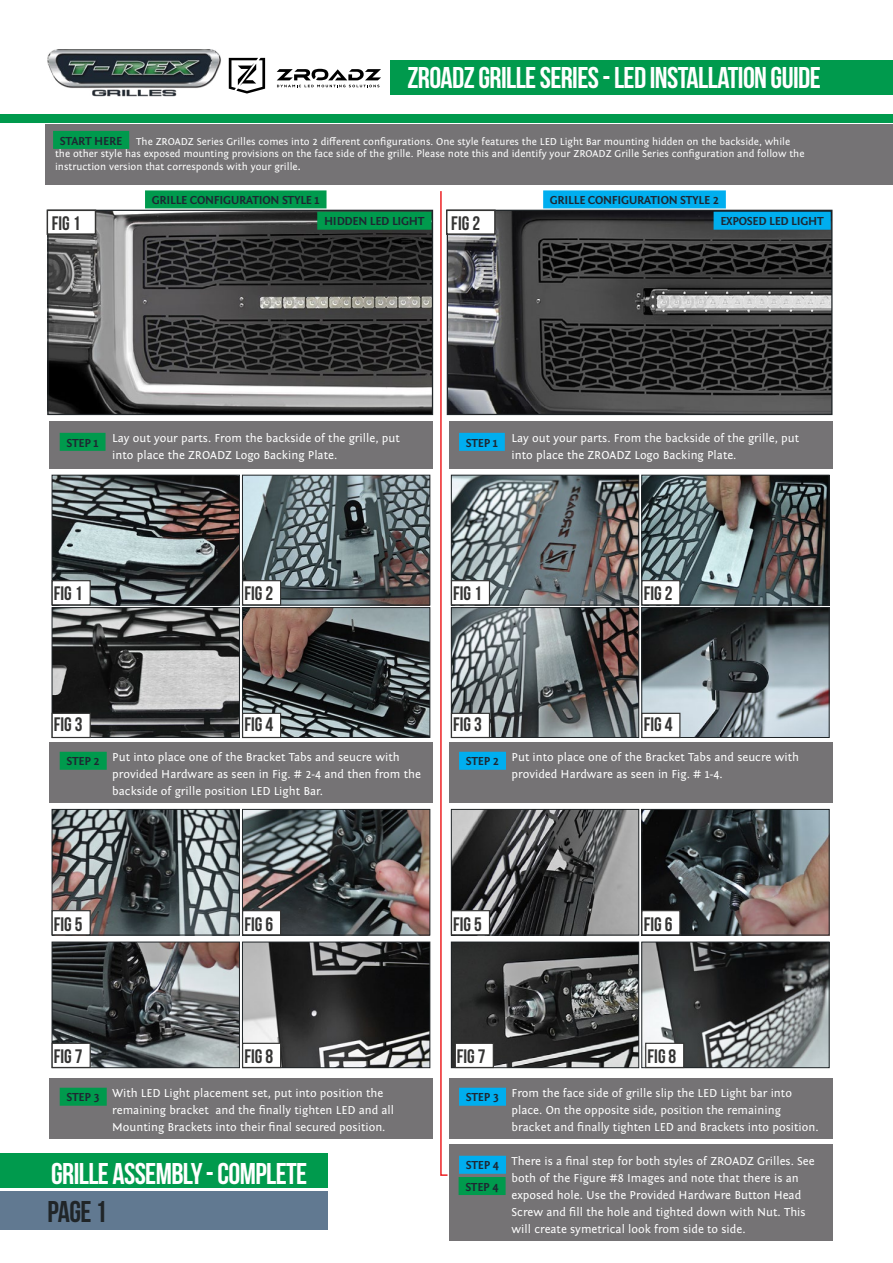
<style>
.page{position:relative;width:893px;height:1263px;background:#fff}
.page>*{position:absolute;margin:0;border:0;box-sizing:border-box;transform-origin:0 0}
.t1{font:30px "Bebas Neue";letter-spacing:-.02em;color:#fff}
.t2{font:30px "Bebas Neue";color:#202528}
.t3{font:19.5px "Bebas Neue";color:#343433}
.t4{font:12px/17px "Fontin Sans";color:#fff}
.t5{font:700 12px "Fontin Sans";letter-spacing:-.02em;color:#1e2732}
.t6{font:10.5px/12.8px "Fontin Sans";color:#fff}
.s1{font-weight:700}
</style>
<div class="page">
<div style="left:0;top:114px;width:893px;height:9px;background:#009a4d"></div>
<img style="left:49px;top:212px;width:382px;height:201px">
<div style="left:47px;top:210px;width:386px;height:205px;border:1px solid #202528"></div>
<img style="left:449px;top:212px;width:381px;height:201px">
<div style="left:447px;top:210px;width:385px;height:205px;border:1px solid #202528"></div>
<img style="left:244px;top:477px;width:184px;height:126px">
<div style="left:242px;top:475px;width:188px;height:130px;border:1px solid #202528"></div>
<img style="left:244px;top:811px;width:184px;height:122px">
<div style="left:242px;top:809px;width:188px;height:126px;border:1px solid #202528"></div>
<img style="left:244px;top:943px;width:184px;height:123px">
<div style="left:242px;top:941px;width:188px;height:127px;border:1px solid #202528"></div>
<img style="left:643px;top:477px;width:185px;height:126px">
<div style="left:641px;top:475px;width:189px;height:130px;border:1px solid #202528"></div>
<img style="left:643px;top:811px;width:185px;height:122px">
<div style="left:641px;top:809px;width:189px;height:126px;border:1px solid #202528"></div>
<img style="left:643px;top:943px;width:185px;height:123px">
<div style="left:641px;top:941px;width:189px;height:127px;border:1px solid #202528"></div>
<img style="left:54px;top:477px;width:184px;height:126px">
<div style="left:52px;top:475px;width:188px;height:130px;border:1px solid #202528"></div>
<img style="left:54px;top:811px;width:184px;height:122px">
<div style="left:52px;top:809px;width:188px;height:126px;border:1px solid #202528"></div>
<img style="left:54px;top:943px;width:184px;height:123px">
<div style="left:52px;top:941px;width:188px;height:127px;border:1px solid #202528"></div>
<img style="left:453px;top:477px;width:184px;height:126px">
<div style="left:451px;top:475px;width:188px;height:130px;border:1px solid #202528"></div>
<img style="left:453px;top:811px;width:184px;height:122px">
<div style="left:451px;top:809px;width:188px;height:126px;border:1px solid #202528"></div>
<img style="left:453px;top:943px;width:184px;height:123px">
<div style="left:451px;top:941px;width:188px;height:127px;border:1px solid #202528"></div>
<img style="left:54px;top:609px;width:184px;height:127px">
<div style="left:52px;top:607px;width:188px;height:131px;border:1px solid #202528"></div>
<img style="left:453px;top:609px;width:184px;height:127px">
<div style="left:451px;top:607px;width:188px;height:131px;border:1px solid #202528"></div>
<img style="left:244px;top:609px;width:184px;height:127px">
<div style="left:242px;top:607px;width:188px;height:131px;border:1px solid #202528"></div>
<img style="left:643px;top:609px;width:185px;height:127px">
<div style="left:641px;top:607px;width:189px;height:131px;border:1px solid #202528"></div>
<div style="left:0;top:1153px;width:327px;height:34px;background:#009a4d"></div>
<svg style="left:440px;top:191px;width:9px;height:985px"></svg>
<div style="left:0;top:1191px;width:327px;height:39px;background:#617991"></div>
<div style="left:45px;top:124px;width:848px;height:61px;background:#757375"></div>
<div style="left:53px;top:131px;width:76px;height:18px;background:#009a4d"></div>
<div style="left:49px;top:421px;width:384px;height:48px;background:#757375"></div>
<div style="left:49px;top:742px;width:384px;height:61px;background:#757375"></div>
<div style="left:49px;top:1078px;width:384px;height:60px;background:#757375"></div>
<div style="left:449px;top:421px;width:383px;height:48px;background:#757375"></div>
<div style="left:449px;top:742px;width:383px;height:61px;background:#757375"></div>
<div style="left:449px;top:1078px;width:383px;height:60px;background:#757375"></div>
<div style="left:449px;top:1144px;width:383px;height:96px;background:#757375"></div>
<div style="left:60px;top:433px;width:46px;height:18px;background:#009a4d"></div>
<div style="left:60px;top:752px;width:47px;height:18px;background:#009a4d"></div>
<div style="left:60px;top:1088px;width:47px;height:18px;background:#009a4d"></div>
<div style="left:459px;top:1177px;width:47px;height:18px;background:#009a4d"></div>
<div style="left:459px;top:433px;width:46px;height:18px;background:#00aeef"></div>
<div style="left:459px;top:752px;width:47px;height:18px;background:#00aeef"></div>
<div style="left:459px;top:1088px;width:47px;height:18px;background:#00aeef"></div>
<div style="left:459px;top:1156px;width:47px;height:18px;background:#00aeef"></div>
<div style="left:543px;top:190px;width:183px;height:18px;background:#00aeef"></div>
<div style="left:714px;top:212px;width:117px;height:18px;background:#00aeef"></div>
<div style="left:317px;top:212px;width:114px;height:18px;background:#009a4d"></div>
<div style="left:145px;top:190px;width:182px;height:18px;background:#009a4d"></div>
<div style="left:390px;top:61px;width:503px;height:34px;background:#009a4d"></div>
<div style="left:47px;top:210px;width:49px;height:25px;background:#fff;border:2px solid #343433"></div>
<div style="left:446px;top:210px;width:50px;height:25px;background:#fff;border:2px solid #343433"></div>
<div style="left:52px;top:580px;width:39px;height:25px;background:#fff;border:1px solid #343433"></div>
<div style="left:52px;top:910px;width:39px;height:25px;background:#fff;border:1px solid #343433"></div>
<div style="left:52px;top:1043px;width:39px;height:25px;background:#fff;border:1px solid #343433"></div>
<div style="left:451px;top:580px;width:39px;height:25px;background:#fff;border:1px solid #343433"></div>
<div style="left:451px;top:910px;width:39px;height:25px;background:#fff;border:1px solid #343433"></div>
<div style="left:455px;top:1043px;width:39px;height:25px;background:#fff;border:1px solid #343433"></div>
<div style="left:52px;top:713px;width:39px;height:25px;background:#fff;border:1px solid #343433"></div>
<div style="left:451px;top:713px;width:39px;height:25px;background:#fff;border:1px solid #343433"></div>
<div style="left:242px;top:580px;width:39px;height:25px;background:#fff;border:1px solid #343433"></div>
<div style="left:242px;top:910px;width:39px;height:25px;background:#fff;border:1px solid #343433"></div>
<div style="left:242px;top:1043px;width:39px;height:25px;background:#fff;border:1px solid #343433"></div>
<div style="left:641px;top:580px;width:39px;height:25px;background:#fff;border:1px solid #343433"></div>
<div style="left:641px;top:910px;width:39px;height:25px;background:#fff;border:1px solid #343433"></div>
<div style="left:645px;top:1043px;width:39px;height:25px;background:#fff;border:1px solid #343433"></div>
<div style="left:242px;top:713px;width:39px;height:25px;background:#fff;border:1px solid #343433"></div>
<div style="left:641px;top:713px;width:39px;height:25px;background:#fff;border:1px solid #343433"></div>
<svg style="left:229px;top:58px;width:36px;height:36px"></svg>
<svg style="left:277px;top:69px;width:104px;height:18px"></svg>
<img style="left:47px;top:49px;width:174px;height:48px">
<h1 class="t1" style="left:407px;top:61px;width:415px">ZROADZ GRILLE SERIES - LED INSTALLATION GUIDE</h1>
<p class="t5" style="left:60px;top:134px;width:64px">START HERE</p>
<p class="t6" style="left:55px;top:135px;width:751px;text-indent:81px">The ZROADZ Series Grilles comes into 2 different configurations. One style features the LED Light Bar mounting hidden on the backside, while the other style has exposed mounting provisions on the face side of the grille. Please note this and identify your ZROADZ Grille Series configuration and follow the instruction version that corresponds with your grille<span class="s1">.</span></p>
<p class="t5" style="left:152px;top:194px;width:169px">GRILLE CONFIGURATION STYLE 1</p>
<p class="t5" style="left:550px;top:194px;width:170px">GRILLE CONFIGURATION STYLE 2</p>
<h2 class="t3" style="left:52px;top:212px;width:30px">FIG 1</h2>
<h2 class="t3" style="left:451px;top:212px;width:30px">FIG 2</h2>
<p class="t5" style="left:324px;top:215px;width:102px">HIDDEN LED LIGHT</p>
<p class="t5" style="left:720px;top:215px;width:105px">EXPOSED LED LIGHT</p>
<p class="t5" style="left:66px;top:436px;width:34px">STEP 1</p>
<p class="t4" style="left:112px;top:430px;width:289px">Lay out your parts. From the backside of the grille, put into place the ZROADZ Logo Backing Plate.</p>
<h2 class="t3" style="left:54px;top:582px;width:30px">FIG 1</h2>
<h2 class="t3" style="left:244px;top:582px;width:30px">FIG 2</h2>
<p class="t5" style="left:466px;top:436px;width:34px">STEP 1</p>
<p class="t4" style="left:512px;top:430px;width:289px">Lay out your parts. From the backside of the grille, put into place the ZROADZ Logo Backing Plate.</p>
<h2 class="t3" style="left:453px;top:582px;width:30px">FIG 1</h2>
<h2 class="t3" style="left:644px;top:582px;width:30px">FIG 2</h2>
<h2 class="t3" style="left:54px;top:714px;width:30px">FIG 3</h2>
<h2 class="t3" style="left:453px;top:714px;width:30px">FIG 3</h2>
<h2 class="t3" style="left:244px;top:714px;width:30px">FIG 4</h2>
<h2 class="t3" style="left:644px;top:714px;width:30px">FIG 4</h2>
<p class="t5" style="left:66px;top:755px;width:35px">STEP 2</p>
<p class="t4" style="left:112px;top:749px;width:310px">Put into place one of the Bracket Tabs and seucre with provided Hardware as seen in Fig. # 2-4 and then from the backside of grille position LED Light Bar.</p>
<p class="t5" style="left:466px;top:755px;width:35px">STEP 2</p>
<p class="t4" style="left:512px;top:749px;width:289px">Put into place one of the Bracket Tabs and seucre with provided Hardware as seen in Fig. # 1-4.</p>
<h2 class="t3" style="left:54px;top:914px;width:30px">FIG 5</h2>
<h2 class="t3" style="left:244px;top:914px;width:30px">FIG 6</h2>
<h2 class="t3" style="left:453px;top:914px;width:30px">FIG 5</h2>
<h2 class="t3" style="left:644px;top:914px;width:30px">FIG 6</h2>
<h2 class="t3" style="left:54px;top:1046px;width:30px">FIG 7</h2>
<h2 class="t3" style="left:244px;top:1046px;width:30px">FIG 8</h2>
<h2 class="t3" style="left:457px;top:1046px;width:30px">FIG 7</h2>
<h2 class="t3" style="left:648px;top:1046px;width:30px">FIG 8</h2>
<p class="t5" style="left:66px;top:1091px;width:35px">STEP 3</p>
<p class="t4" style="left:112px;top:1085px;width:283px">With LED Light placement set, put into position the remaining bracket and the finally tighten LED and all<br>Mounting Brackets into their final secured position.</p>
<h1 class="t1" style="left:51px;top:1157px;width:258px">GRILLE ASSEMBLY - COMPLETE</h1>
<h1 class="t2" style="left:48px;top:1195px;width:61px">PAGE 1</h1>
<p class="t5" style="left:466px;top:1091px;width:35px">STEP 3</p>
<p class="t5" style="left:466px;top:1159px;width:35px">STEP 4</p>
<p class="t5" style="left:465px;top:1180px;width:35px">STEP 4</p>
<p class="t4" style="left:512px;top:1085px;width:309px">From the face side of grille slip the LED Light bar into place. On the opposite side, position the remaining bracket and finally tighten LED and Brackets into position.</p>
<p class="t4" style="left:512px;top:1153px;width:305px">There is a final step for both styles of ZROADZ Grilles. See both of the Figure #8 Images and note that there is an exposed hole. Use the Provided Hardware Button Head Screw and fill the hole and tighted down with Nut. This will create symetrical look from side to side.</p>
</div>
